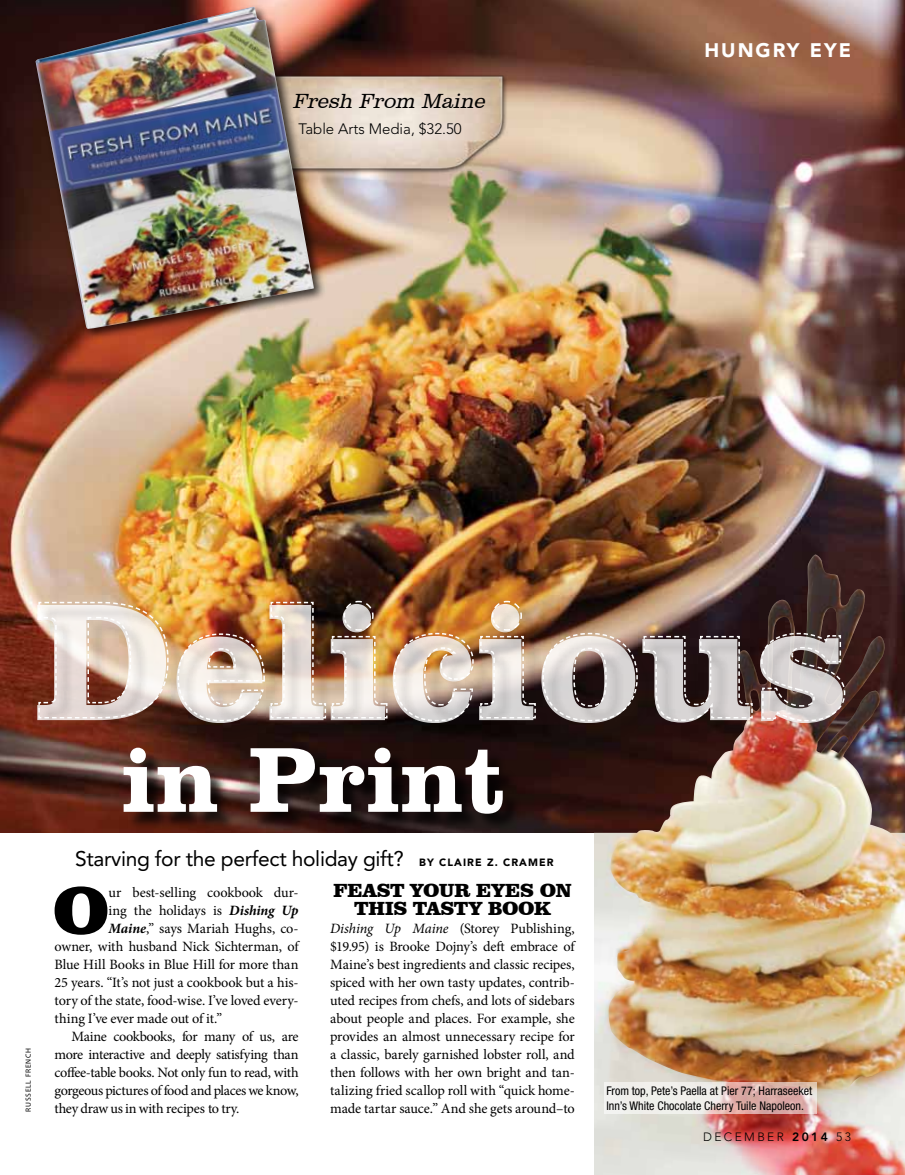
<style>
.page{position:relative;width:905px;height:1175px;background:#fff}
.page>*{position:absolute;margin:0;border:0;box-sizing:border-box;transform-origin:0 0}
.t1{font:700 171.6px "Clarendon BT";color:#fff}
.t2{font:700 94.8px "Clarendon BT";color:#fff}
.t3{font:900 67.95px "Clarendon BT";color:#000}
.t4{font:21px "Avenir";letter-spacing:-.015em;color:#000}
.t5{font:italic 300 21px "Clarendon BT";color:#000}
.t6{font:900 19.5px/18px "Clarendon BT";color:#000;text-align:center}
.t7{font:900 19.5px "Avenir";letter-spacing:.1em;color:#fff}
.t8{font:300 15px "Avenir";color:#000}
.t9{font:14.25px/18px "Minion Pro";letter-spacing:-.015em;color:#000;text-align:justify}
.t10{font:condensed 12px/15px "Helvetica Neue";color:#000}
.t11{font:300 12px "Avenir";letter-spacing:.2em;color:#000}
.t12{font:7.5px "Myriad Pro";letter-spacing:.095em;color:#000}
.s1{font-weight:900;font-size:10.5px}
.s2{font-weight:700;font-style:italic}
.s3{font-style:italic}
.s4{font-weight:800}
</style>
<div class="page">
<img style="left:0;top:0;width:904px;height:833px">
<img style="left:594px;top:832px;width:310px;height:342px">
<img style="left:606px;top:565px;width:298px;height:524px">
<img style="left:325px;top:71px;width:186px;height:103px">
<div style="left:126px;top:750px;width:395px;height:81px;background:#000;opacity:.75"></div>
<div style="left:41px;top:603px;width:821px;height:136px;background:#000;opacity:.75"></div>
<img style="left:38px;top:601px;width:131px;height:118px">
<img style="left:177px;top:600px;width:576px;height:122px">
<img style="left:760px;top:632px;width:86px;height:90px">
<div style="left:32px;top:3px;width:293px;height:338px;background:#000;opacity:.75"></div>
<img style="left:36px;top:7px;width:278px;height:322px">
<svg style="left:604px;top:1081px;width:212px;height:32px;background:#e7d2cd"></svg>
<h3 class="t5" style="left:292px;top:88px;width:199px">Fresh From Maine</h3>
<p class="t8" style="left:298px;top:120px;width:165px">Table Arts Media, $32.50</p>
<h3 class="t7" style="left:704px;top:39px;width:148px">HUNGRY EYE</h3>
<h1 class="t1" style="left:34px;top:555px;width:816px">Delicious</h1>
<h2 class="t2" style="left:121px;top:720px;width:388px">in Print</h2>
<p class="t12" style="left:24px;top:1111px;width:65px;rotate:-90deg">Russell French</p>
<h3 class="t4" style="left:75px;top:846px;width:480px">Starving for the perfect holiday gift? <span class="s1">BY CLAIRE Z. CRAMER</span></h3>
<h3 class="t3" style="left:52px;top:868px;width:59px">O</h3>
<p class="t9" style="left:109px;top:884px;width:191px">ur best-selling cookbook dur-</p>
<p class="t9" style="left:109px;top:902px;width:191px">ing the holidays is <span class="s2">Dishing Up</span></p>
<p class="t9" style="left:109px;top:920px;width:191px"><span class="s2">Maine</span>,” says Mariah Hughs, co-</p>
<p class="t9" style="left:55px;top:938px;width:245px">owner, with husband Nick Sichterman, of</p>
<p class="t9" style="left:55px;top:956px;width:245px">Blue Hill Books in Blue Hill for more than</p>
<p class="t9" style="left:55px;top:974px;width:245px">25 years. “It’s not just a cookbook but a his-</p>
<p class="t9" style="left:55px;top:992px;width:245px">tory of the state, food-wise. I’ve loved every-</p>
<p class="t9" style="left:55px;top:1010px;width:169px">thing I’ve ever made out of it.”</p>
<p class="t9" style="left:72px;top:1027px;width:228px">Maine cookbooks, for many of us, are</p>
<p class="t9" style="left:55px;top:1045px;width:245px">more interactive and deeply satisfying than</p>
<p class="t9" style="left:55px;top:1063px;width:245px">coffee-table books. Not only fun to read, with</p>
<p class="t9" style="left:55px;top:1081px;width:245px">gorgeous pictures of food and places we know,</p>
<p class="t9" style="left:55px;top:1099px;width:186px">they draw us in with recipes to try.</p>
<h3 class="t6" style="left:333px;top:881px;width:240px">FEAST YOUR EYES ON<br>THIS TASTY BOOK</h3>
<p class="t9" style="left:330px;top:920px;width:246px"><span class="s3">Dishing Up Maine</span> (Storey Publishing, $19.95) is Brooke Dojny’s deft embrace of Maine’s best ingredients and classic recipes, spiced with her own tasty updates, contrib&shy;uted recipes from chefs, and lots of sidebars about people and places. For example, she provides an almost unnecessary recipe for a classic, barely garnished lobster roll, and then follows with her own bright and tan&shy;talizing fried scallop roll with “quick home&shy;made tartar sauce.” And she gets around–to</p>
<p class="t10" style="left:606px;top:1082px;width:207px">From top, Pete’s Paella at Pier 77; Harraseeket<br>Inn’s White Chocolate Cherry Tuile Napoleon.</p>
<p class="t11" style="left:703px;top:1129px;width:149px">December <span class="s4">2014</span> 53</p>
</div>
